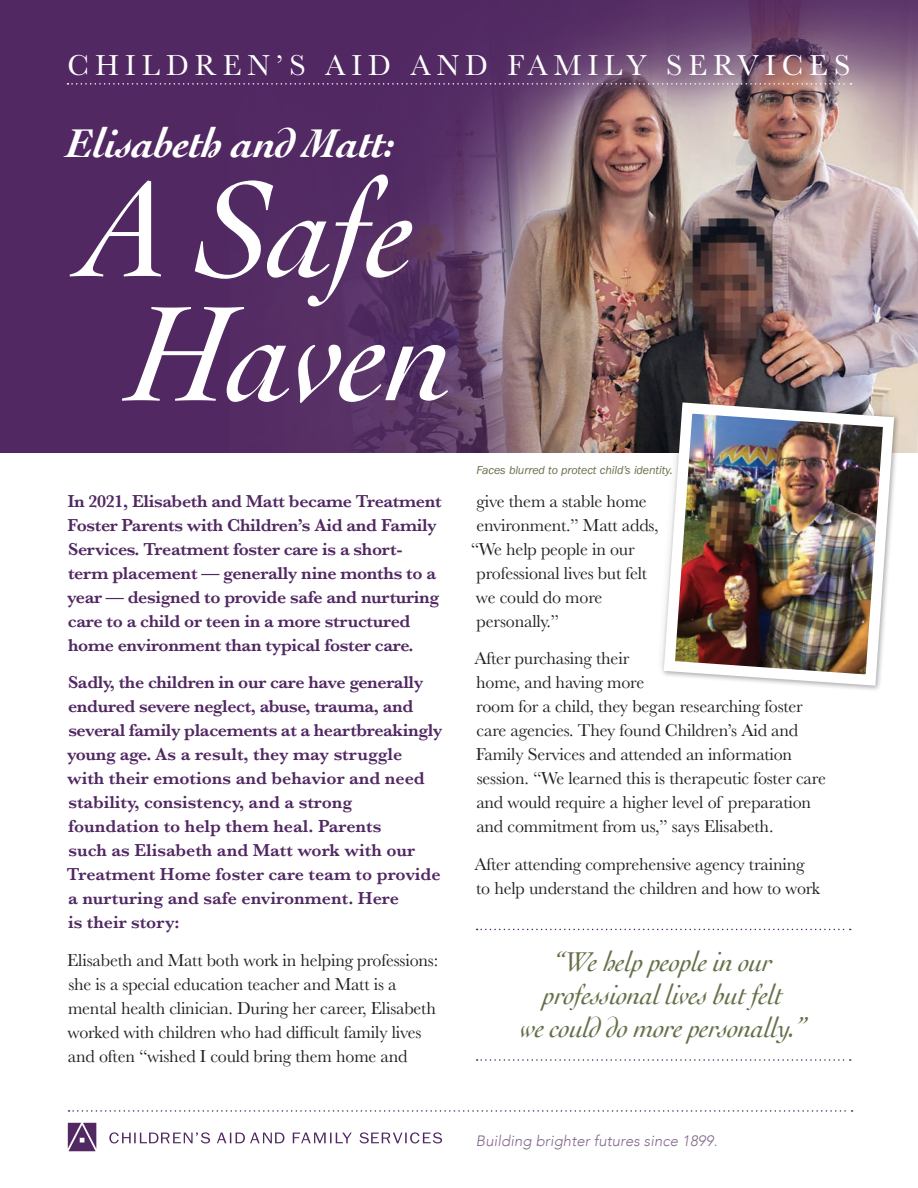
<style>
.page{position:relative;width:918px;height:1188px;background:#fff}
.page>*{position:absolute;margin:0;border:0;box-sizing:border-box;transform-origin:0 0}
.t1{font:italic 142.5px/124.2px "Cochin";letter-spacing:-.02em;color:#fff;text-align:center}
.t2{font:italic 700 42px "Cochin";letter-spacing:-.015em;color:#fff}
.t3{font:30px "Baskerville";letter-spacing:.2em;color:#fff}
.t4{font:italic 28.5px/33px "Cochin";letter-spacing:-.02em;color:#65714a;text-align:center}
.t5{font:18px/24px "Baskerville";letter-spacing:-.01em;color:#231f20}
.t6{font:600 18px/24px "Baskerville";color:#512862}
.t7{font:600 18px/24px "Baskerville";letter-spacing:-.02em;color:#512862}
.t8{font:italic 300 15px "Avenir";letter-spacing:.005em;color:#846b8e}
.t9{font:italic 12px "Franklin Gothic";letter-spacing:-.01em;color:#65714a}
</style>
<div class="page">
<div style="left:0;top:0;width:918px;height:452px;background:#512862"></div>
<img style="left:336px;top:0;width:582px;height:452px">
<svg style="left:68px;top:83px;width:783px;height:2px"></svg>
<svg style="left:68px;top:1123px;width:374px;height:28px"></svg>
<svg style="left:69px;top:1110px;width:784px;height:2px"></svg>
<svg style="left:477px;top:929px;width:374px;height:1px"></svg>
<svg style="left:477px;top:1059px;width:374px;height:2px"></svg>
<svg style="left:654px;top:393px;width:250px;height:60px"></svg>
<img style="left:658px;top:397px;width:242px;height:293px">
<h3 class="t3" style="left:68px;top:46px;width:784px">CHILDREN’S AID AND FAMILY SERVICES</h3>
<h2 class="t2" style="left:68px;top:115px;width:329px">Elisabeth and Matt:</h2>
<h1 class="t1" style="left:83px;top:160px;width:374px">A Safe<br>Haven</h1>
<p class="t7" style="left:67px;top:489px;width:376px">In 2021, Elisabeth and Matt became Treatment Foster Parents with Children’s Aid and Family Services. Treatment foster care is a short&shy;term placement — generally nine months to a year — designed to provide safe and nurturing care to a child or teen in a more structured home environment than typical foster care.</p>
<p class="t6" style="left:67px;top:670px;width:377px">Sadly, the children in our care have generally endured severe neglect, abuse, trauma, and several family placements at a heartbreakingly young age. As a result, they may struggle with their emotions and behavior and need stability, consistency, and a strong foundation to help them heal. Parents<br>such as Elisabeth and Matt work with our Treatment Home foster care team to provide a nurturing and safe environment. Here<br>is their story:</p>
<p class="t5" style="left:67px;top:948px;width:372px">Elisabeth and Matt both work in helping professions: she is a special education teacher and Matt is a mental health clinician. During her career, Elisabeth worked with children who had difficult family lives and often “wished I could bring them home and</p>
<p class="t9" style="left:477px;top:464px;width:198px">Faces blurred to protect child’s identity.</p>
<p class="t5" style="left:477px;top:489px;width:172px">give them a stable home</p>
<p class="t5" style="left:477px;top:513px;width:183px">environment.” Matt adds,</p>
<p class="t5" style="left:471px;top:537px;width:165px">“We help people in our</p>
<p class="t5" style="left:477px;top:561px;width:172px">professional lives but felt</p>
<p class="t5" style="left:476px;top:585px;width:128px">we could do more</p>
<p class="t5" style="left:477px;top:609px;width:84px">personally.”</p>
<p class="t5" style="left:475px;top:647px;width:353px">After purchasing their<br>home, and having more<br>room for a child, they began researching foster care agencies. They found Children’s Aid and Family Services and attended an information session. “We learned this is therapeutic foster care and would require a higher level of preparation and commitment from us,” says Elisabeth.</p>
<p class="t5" style="left:475px;top:852px;width:347px">After attending comprehensive agency training to help understand the children and how to work</p>
<h3 class="t4" style="left:520px;top:944px;width:287px">“We help people in our professional lives but felt<br>we could do more personally.”</h3>
<p class="t8" style="left:476px;top:1132px;width:243px">Building brighter futures since 1899.</p>
</div>
